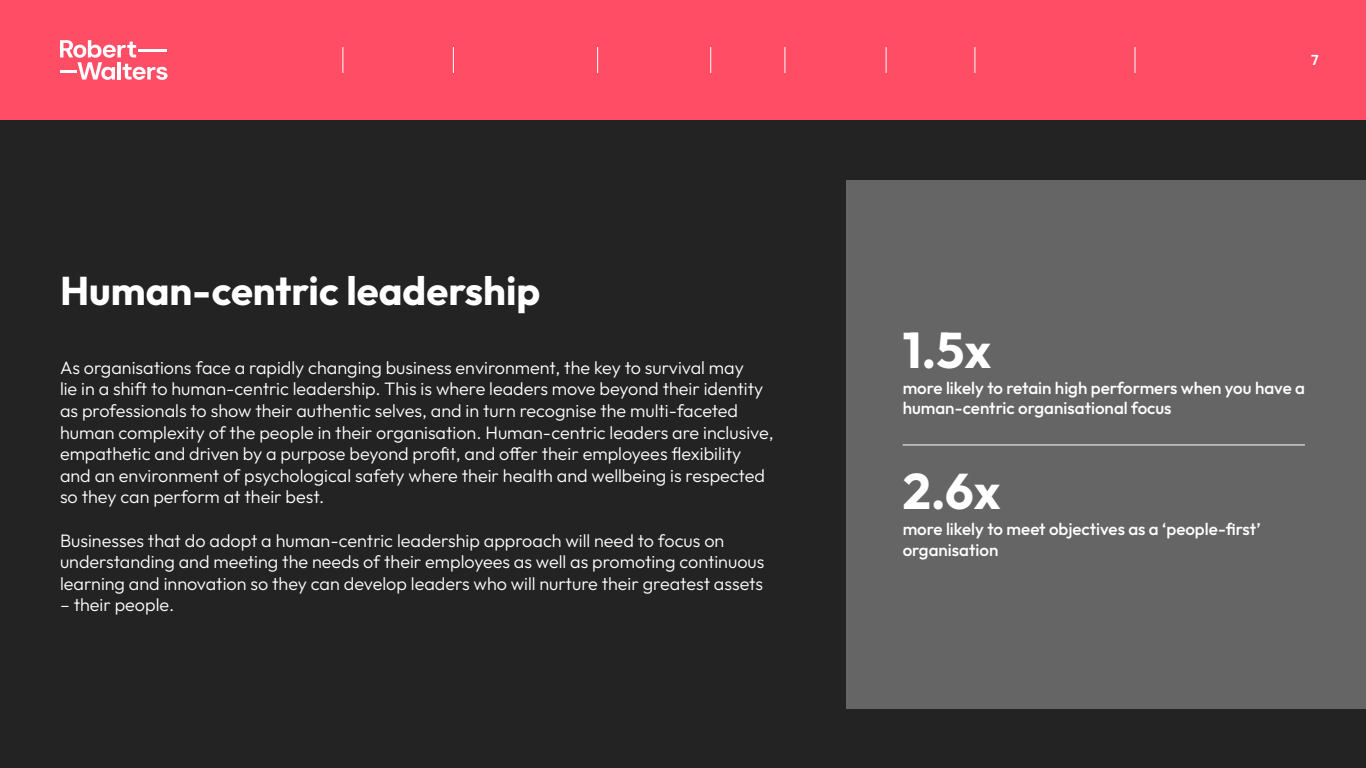
<style>
.page{position:relative;width:1366px;height:768px;background:#232323}
.page>*{position:absolute;margin:0;border:0;box-sizing:border-box;transform-origin:0 0}
.Heading_3{font:700 50px "Outfit";color:#fff}
.Heading_2{font:700 40px "Outfit";color:#fff}
.Paragraph_1{font:300 18px/21.6px "Outfit";color:#fff}
.Paragraph_2{font:500 17px/20.4px "Outfit";color:#fff}
.t1{font:600 14.4px "Outfit";color:#fff}
</style>
<div class="page">
<div style="left:846px;top:180px;width:520px;height:528px;background:#656565"></div>
<hr style="left:903px;top:444px;width:402px;height:1px;background:#fff">
<div style="left:0;top:0;width:1366px;height:120px;background:#ff4d66"></div>
<svg style="left:342px;top:47px;width:1px;height:26px"></svg>
<svg style="left:453px;top:47px;width:1px;height:26px"></svg>
<svg style="left:597px;top:47px;width:1px;height:26px"></svg>
<svg style="left:710px;top:47px;width:1px;height:26px"></svg>
<svg style="left:784px;top:47px;width:1px;height:26px"></svg>
<svg style="left:886px;top:47px;width:1px;height:26px"></svg>
<svg style="left:974px;top:47px;width:1px;height:26px"></svg>
<svg style="left:1135px;top:47px;width:1px;height:26px"></svg>
<svg style="left:60px;top:40px;width:108px;height:40px"></svg>
<p class="Heading_2" style="left:60px;top:268px;width:482px">Human-centric leadership</p>
<p class="Paragraph_1" style="left:60px;top:357px;width:715px">As organisations face a rapidly changing business environment, the key to survival may<br>lie in a shift to human-centric leadership. This is where leaders move beyond their identity as professionals to show their authentic selves, and in turn recognise the multi-faceted human complexity of the people in their organisation. Human-centric leaders are inclusive, empathetic and driven by a purpose beyond profit, and offer their employees flexibility and an environment of psychological safety where their health and wellbeing is respected so they can perform at their best.</p>
<p class="Paragraph_1" style="left:60px;top:529px;width:706px">Businesses that do adopt a human-centric leadership approach will need to focus on understanding and meeting the needs of their employees as well as promoting continuous learning and innovation so they can develop leaders who will nurture their greatest assets</p>
<p class="Paragraph_1" style="left:60px;top:594px;width:116px">– their people.</p>
<p class="t1" style="left:1311px;top:52px;width:9px">7</p>
<p class="Heading_3" style="left:903px;top:322px;width:90px">1.5x</p>
<p class="Paragraph_2" style="left:903px;top:378px;width:404px">more likely to retain high performers when you have a human-centric organisational focus</p>
<p class="Heading_3" style="left:903px;top:463px;width:99px">2.6x</p>
<p class="Paragraph_2" style="left:903px;top:519px;width:360px">more likely to meet objectives as a ‘people-first’ organisation</p>
</div>
